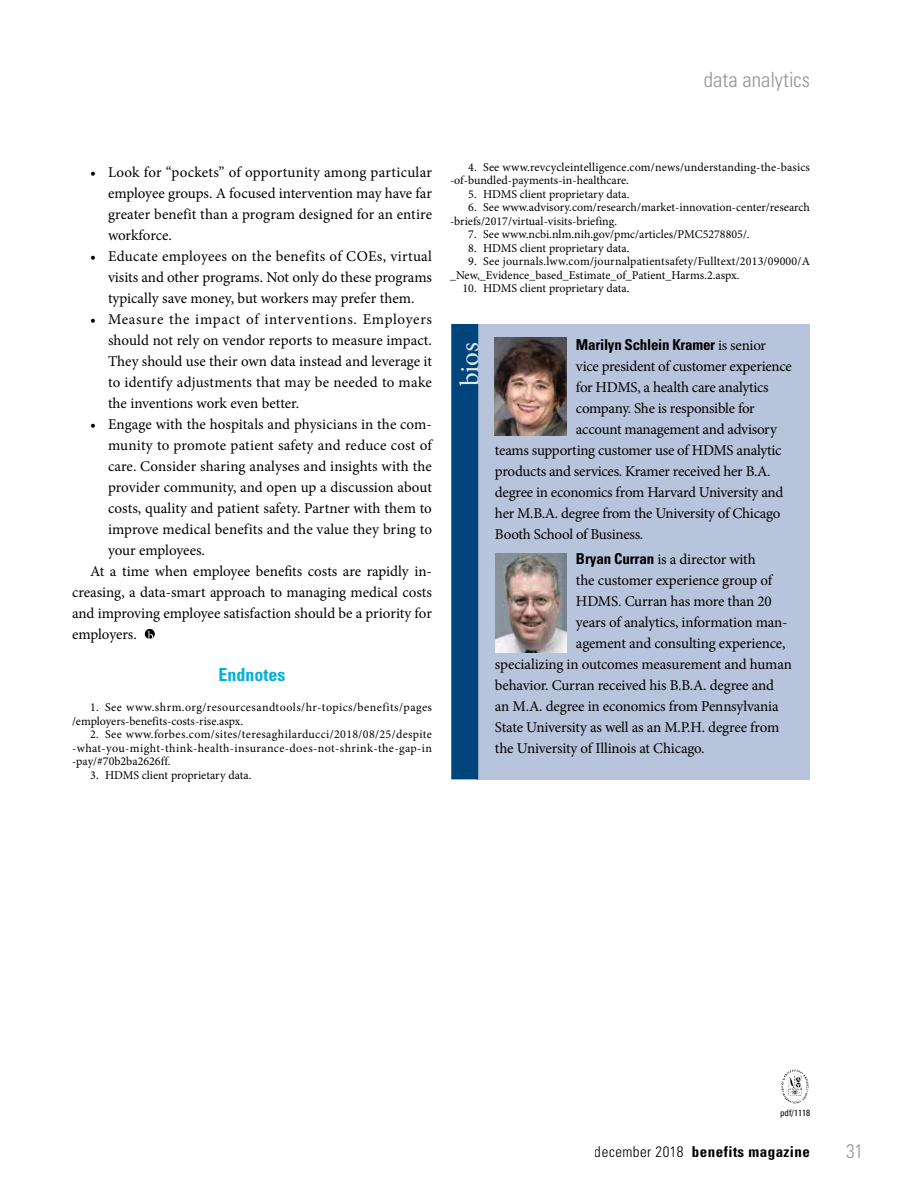
<style>
.page{position:relative;width:918px;height:1188px;background:#fff}
.page>*{position:absolute;margin:0;border:0;box-sizing:border-box;transform-origin:0 0}
.t1{font:27px "Minion Pro";color:#e2e5dd}
.t2{font:300 condensed 21px "Univers LT Std";color:#939598}
.t3{font:300 condensed 19.5px "Univers LT Std";color:#939598}
.t4{font:700 condensed 18px "Univers LT Std";color:#05afda}
.t5{font:15px/21px "Minion Pro";letter-spacing:-.01em;color:#000;text-align:justify}
.t6{font:15px "Minion Pro";letter-spacing:.01em;color:#000}
.t7{font:15px "Minion Pro";letter-spacing:.015em;color:#000}
.t8{font:700 condensed 15px "Univers LT Std";letter-spacing:.03em;color:#000}
.t9{font:700 condensed 15px "Univers LT Std";letter-spacing:-.02em;color:#000}
.t10{font:12px/13.5px "Minion Pro";letter-spacing:.005em;color:#000}
.t11{font:12px/13.5px "Minion Pro";letter-spacing:.03em;color:#000}
.t12{font:condensed 9px "Univers LT Std";color:#000}
.s1{font-family:"Minion Pro";font-weight:400;font-stretch:normal}
.s2{font-family:"Univers LT Std";font-weight:700;font-stretch:condensed}
.s3{font-weight:300}
</style>
<div class="page">
<svg style="left:145px;top:629px;width:10px;height:10px"></svg>
<svg style="left:148px;top:631px;width:5px;height:8px"></svg>
<div style="left:477px;top:324px;width:333px;height:455px;background:#b8c4db"></div>
<img style="left:495px;top:338px;width:72px;height:97px">
<div style="left:451px;top:324px;width:27px;height:455px;background:#00447c"></div>
<img style="left:495px;top:554px;width:72px;height:98px">
<img style="left:782px;top:1069px;width:27px;height:35px">
<h2 class="t2" style="left:704px;top:67px;width:108px">data analytics</h2>
<p class="t5" style="left:108px;top:162px;width:326px;text-indent:-18px">• Look for “pockets” of opportunity among particular employee groups. A focused intervention may have far greater benefit than a program designed for an entire workforce.</p>
<p class="t5" style="left:108px;top:246px;width:326px;text-indent:-18px">• Educate employees on the benefits of COEs, virtual visits and other programs. Not only do these programs typically save money, but workers may prefer them.</p>
<p class="t5" style="left:108px;top:309px;width:326px;text-indent:-18px">• Measure the impact of interventions. Employers should not rely on vendor reports to measure impact.<br>They should use their own data instead and leverage it to identify adjustments that may be needed to make the inventions work even better.</p>
<p class="t5" style="left:90px;top:414px;width:343px">• Engage with the hospitals and physicians in the com-</p>
<p class="t7" style="left:108px;top:435px;width:325px">munity to promote patient safety and reduce cost of</p>
<p class="t6" style="left:108px;top:456px;width:325px">care. Consider sharing analyses and insights with the</p>
<p class="t5" style="left:108px;top:477px;width:326px">provider community, and open up a discussion about</p>
<p class="t5" style="left:108px;top:498px;width:325px">costs, quality and patient safety. Partner with them to</p>
<p class="t6" style="left:108px;top:519px;width:326px">improve medical benefits and the value they bring to</p>
<p class="t5" style="left:108px;top:540px;width:99px">your employees.</p>
<p class="t5" style="left:90px;top:561px;width:344px">At a time when employee benefits costs are rapidly in-</p>
<p class="t5" style="left:72px;top:582px;width:362px">creasing, a data-smart approach to managing medical costs</p>
<p class="t5" style="left:72px;top:603px;width:361px">and improving employee satisfaction should be a priority for</p>
<p class="t5" style="left:72px;top:624px;width:66px">employers.</p>
<p class="t4" style="left:219px;top:664px;width:68px">Endnotes</p>
<p class="t11" style="left:72px;top:700px;width:361px;text-indent:18px">1. See www.shrm.org/resourcesandtools/hr-topics/benefits/pages /employers-benefits-costs-rise.aspx.</p>
<p class="t10" style="left:72px;top:727px;width:362px;text-align:justify;text-indent:18px">2. See www.forbes.com/sites/teresaghilarducci/2018/08/25/despite -what-you-might-think-health-insurance-does-not-shrink-the-gap-in -pay/#70b2ba2626ff.</p>
<p class="t10" style="left:90px;top:768px;width:163px">3. HDMS client proprietary data.</p>
<p class="t10" style="left:450px;top:160px;width:362px;text-indent:18px">4. See www.revcycleintelligence.com/news/understanding-the-basics -of-bundled-payments-in-healthcare.</p>
<p class="t10" style="left:468px;top:187px;width:163px">5. HDMS client proprietary data.</p>
<p class="t10" style="left:450px;top:201px;width:362px;text-indent:18px">6. See www.advisory.com/research/market-innovation-center/research -briefs/2017/virtual-visits-briefing.</p>
<p class="t10" style="left:468px;top:228px;width:283px">7. See www.ncbi.nlm.nih.gov/pmc/articles/PMC5278805/.</p>
<p class="t10" style="left:468px;top:241px;width:163px">8. HDMS client proprietary data.</p>
<p class="t10" style="left:450px;top:255px;width:362px;text-indent:18px">9. See journals.lww.com/journalpatientsafety/Fulltext/2013/09000/A _New,_Evidence_based_Estimate_of_Patient_Harms.2.aspx.</p>
<p class="t10" style="left:462px;top:282px;width:169px">10. HDMS client proprietary data.</p>
<h1 class="t1" style="left:452px;top:386px;width:46px;rotate:-90deg">bios</h1>
<p class="t9" style="left:576px;top:335px;width:192px">Marilyn Schlein Kramer <span class="s1">is senior</span></p>
<p class="t5" style="left:576px;top:355px;width:217px">vice president of customer experience</p>
<p class="t5" style="left:576px;top:376px;width:194px">for HDMS, a health care analytics</p>
<p class="t5" style="left:576px;top:397px;width:180px">company. She is responsible for</p>
<p class="t5" style="left:576px;top:418px;width:202px">account management and advisory</p>
<p class="t5" style="left:495px;top:439px;width:288px">teams supporting customer use of HDMS analytic</p>
<p class="t5" style="left:495px;top:460px;width:277px">products and services. Kramer received her B.A.</p>
<p class="t5" style="left:495px;top:481px;width:290px">degree in economics from Harvard University and</p>
<p class="t5" style="left:495px;top:502px;width:287px">her M.B.A. degree from the University of Chicago</p>
<p class="t5" style="left:495px;top:523px;width:150px">Booth School of Business.</p>
<p class="t5" style="left:576px;top:549px;width:181px"><span class="s2">Bryan Curran</span> is a director with</p>
<p class="t5" style="left:576px;top:570px;width:198px">the customer experience group of</p>
<p class="t5" style="left:576px;top:591px;width:197px">HDMS. Curran has more than 20</p>
<p class="t5" style="left:576px;top:612px;width:213px">years of analytics, information man-</p>
<p class="t5" style="left:576px;top:633px;width:211px">agement and consulting experience,</p>
<p class="t5" style="left:495px;top:654px;width:298px">specializing in outcomes measurement and human</p>
<p class="t5" style="left:495px;top:675px;width:280px">behavior. Curran received his B.B.A. degree and</p>
<p class="t5" style="left:495px;top:696px;width:285px">an M.A. degree in economics from Pennsylvania</p>
<p class="t5" style="left:495px;top:717px;width:286px">State University as well as an M.P.H. degree from</p>
<p class="t5" style="left:495px;top:738px;width:211px">the University of Illinois at Chicago.</p>
<p class="t12" style="left:780px;top:1107px;width:31px">pdf/1118</p>
<p class="t8" style="left:595px;top:1143px;width:217px"><span class="s3">december 2018</span> benefits magazine</p>
<h3 class="t3" style="left:846px;top:1139px;width:19px">31</h3>
</div>
